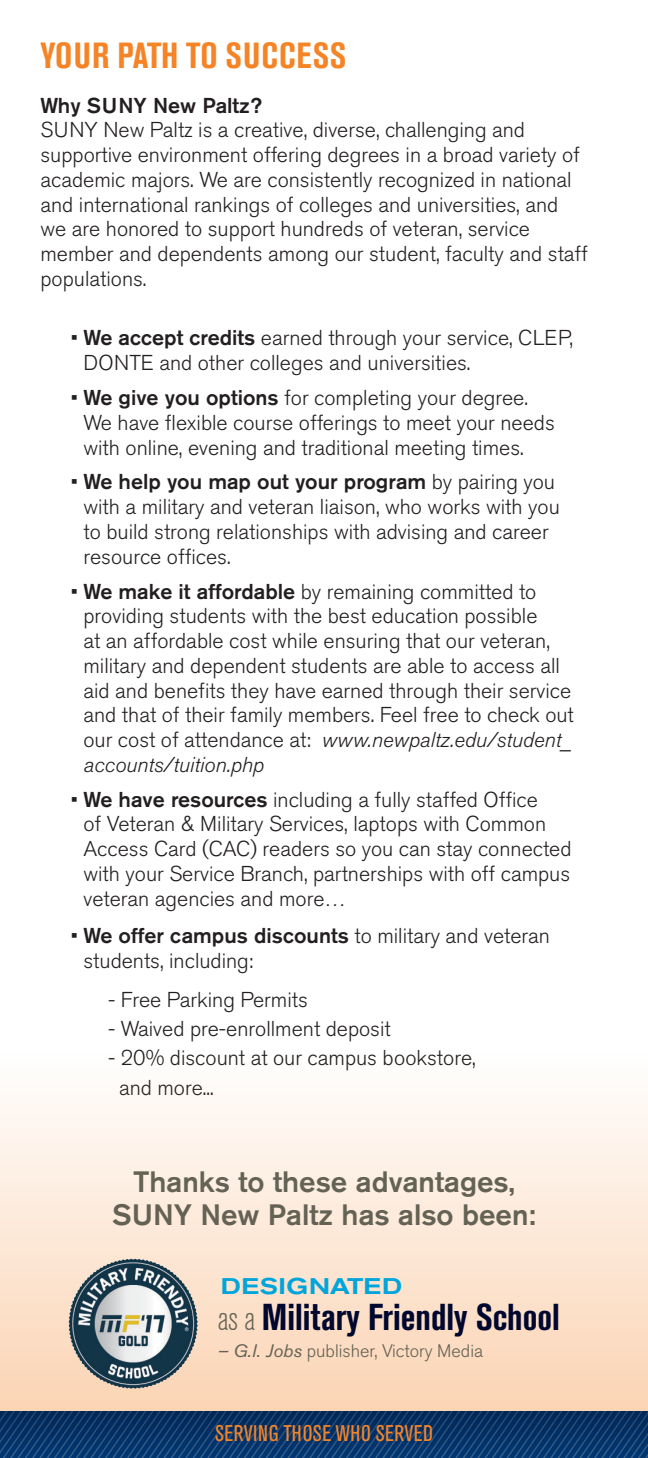
<style>
.page{position:relative;width:648px;height:1458px;background:#fff}
.page>*{position:absolute;margin:0;border:0;box-sizing:border-box;transform-origin:0 0}
.t1{font:700 condensed 37.12px "Akzidenz Grotesk BE";color:#00082f}
.t2{font:700 condensed 36px "Akzidenz Grotesk BE";letter-spacing:.03em;color:#f58427}
.t3{font:500 29.25px/33.8px "Akzidenz Grotesk BE";color:#636255;text-align:center}
.t4{font:condensed 22.5px "Akzidenz Grotesk BE";letter-spacing:.02em;color:#f58427}
.t5{font:500 expanded 22.5px "Akzidenz Grotesk BE";letter-spacing:.02em;color:#00a5db}
.t6{font:300 21.38px/24.8px "Akzidenz Grotesk BE";color:#231f20}
.t7{font:500 21.38px "Akzidenz Grotesk BE";color:#231f20}
.t8{font:300 18px "Akzidenz Grotesk BE";color:#636255}
.s1{font-weight:500}
.s2{font-style:italic}
.s3{font-weight:300;font-size:33.75px;color:#636255}
.s4{font-weight:400;font-style:italic}
</style>
<div class="page">
<svg style="left:0;top:1411px;width:648px;height:47px;background:#0b376a"></svg>
<div style="left:0;top:1051px;width:648px;height:360px;background:linear-gradient(to bottom,#fefffe,#fbd4b4)"></div>
<img style="left:68px;top:1259px;width:131px;height:130px">
<h2 class="t2" style="left:40px;top:34px;width:307px">YOUR PATH TO SUCCESS</h2>
<p class="t7" style="left:40px;top:92px;width:223px">Why SUNY New Paltz?</p>
<p class="t6" style="left:40px;top:118px;width:549px">SUNY New Paltz is a creative, diverse, challenging and supportive environment offering degrees in a broad variety of academic majors. We are consistently recognized in national and international rankings of colleges and universities, and we are honored to support hundreds of veteran, service member and dependents among our student, faculty and staff populations.</p>
<p class="t6" style="left:84px;top:326px;width:491px;text-indent:-13px">• <span class="s1">We accept credits</span> earned through your service, CLEP,<br>DONTE and other colleges and universities.</p>
<p class="t6" style="left:84px;top:386px;width:473px;text-indent:-13px">• <span class="s1">We give you options</span> for completing your degree.<br>We have flexible course offerings to meet your needs with online, evening and traditional meeting times.</p>
<p class="t6" style="left:84px;top:470px;width:478px;text-indent:-13px">• <span class="s1">We help you map out your program</span> by pairing you with a military and veteran liaison, who works with you to build strong relationships with advising and career resource offices.</p>
<p class="t6" style="left:84px;top:579px;width:492px;text-indent:-13px">• <span class="s1">We make it affordable</span> by remaining committed to providing students with the best education possible<br>at an affordable cost while ensuring that our veteran, military and dependent students are able to access all aid and benefits they have earned through their service and that of their family members. Feel free to check out our cost of attendance at: <span class="s2">www.newpaltz.edu/student_ accounts/tuition.php</span></p>
<p class="t6" style="left:84px;top:787px;width:490px;text-indent:-13px">• <span class="s1">We have resources</span> including a fully staffed Office<br>of Veteran &amp; Military Services, laptops with Common Access Card (CAC) readers so you can stay connected with your Service Branch, partnerships with off campus veteran agencies and more…</p>
<p class="t6" style="left:84px;top:924px;width:468px;text-indent:-13px">• <span class="s1">We offer campus discounts</span> to military and veteran students, including:</p>
<p class="t6" style="left:108px;top:988px;width:201px">- Free Parking Permits</p>
<p class="t6" style="left:108px;top:1017px;width:284px">- Waived pre-enrollment deposit</p>
<p class="t6" style="left:119px;top:1044px;width:358px;line-height:29.2px;text-indent:-11px">- 20% discount at our campus bookstore, and more...</p>
<h3 class="t3" style="left:112px;top:1164px;width:425px">Thanks to these advantages,<br>SUNY New Paltz has also been:</h3>
<p class="t5" style="left:221px;top:1273px;width:183px">DESIGNATED</p>
<h1 class="t1" style="left:218px;top:1296px;width:344px"><span class="s3">as a</span> Military Friendly School</h1>
<p class="t8" style="left:218px;top:1340px;width:267px"><span class="s4">– G.I. Jobs</span> publisher, Victory Media</p>
<p class="t4" style="left:215px;top:1421px;width:219px">SERVING THOSE WHO SERVED</p>
</div>
